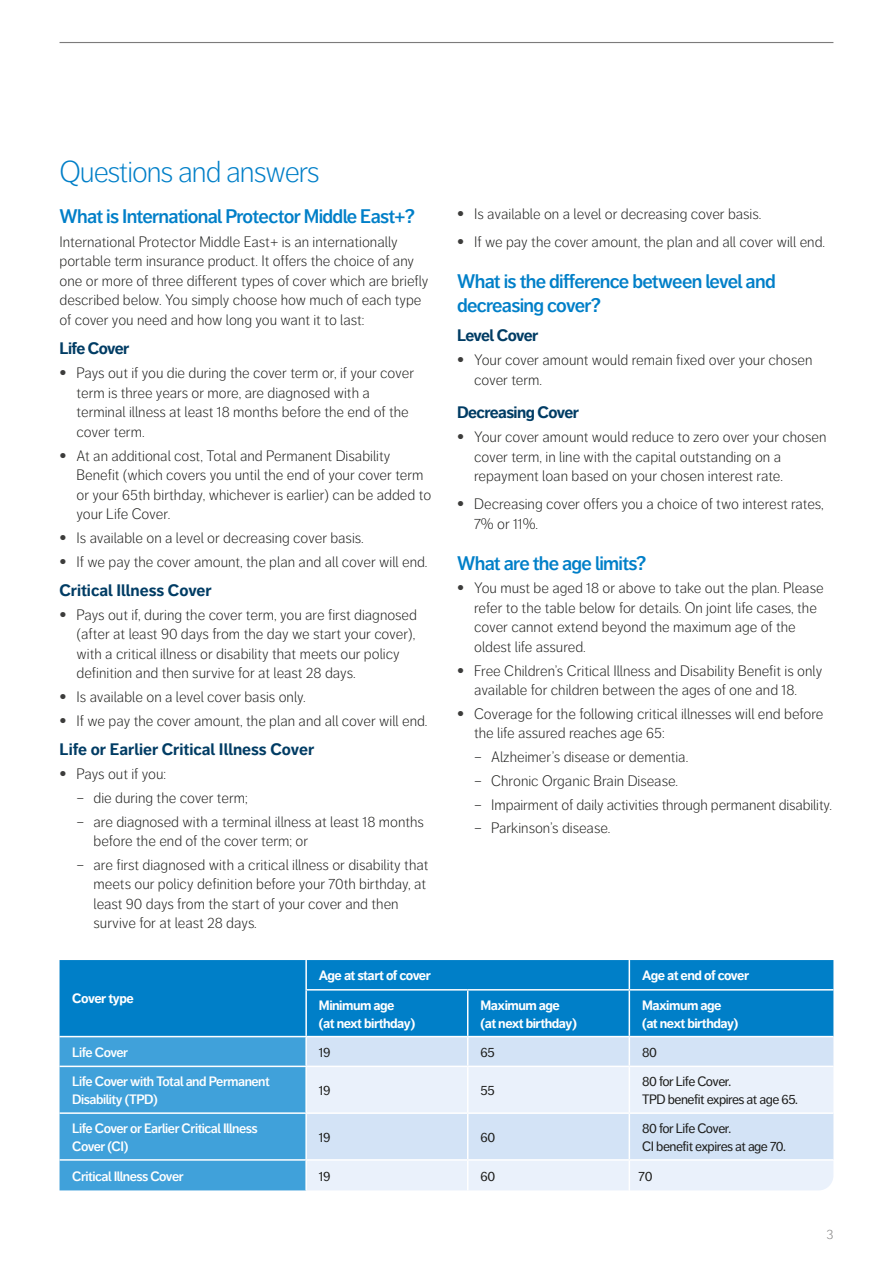
<style>
.page{position:relative;width:893px;height:1263px;background:#fff}
.page>*{position:absolute;margin:0;border:0;box-sizing:border-box;transform-origin:0 0}
.Sub_Head_1{font:300 30px "Friends Life Dagny";letter-spacing:-.035em;color:#007fc8}
.Sub_Head_2{font:600 19.5px/24px "Friends Life Dagny";letter-spacing:-.035em;color:#007fc8}
.Subheading_3{font:700 16.5px "Friends Life Dagny";letter-spacing:-.01em;color:#003c64}
.Subheading_3-2{font:700 16.5px "Friends Life Dagny";letter-spacing:-.045em;color:#003c64}
.Subheading_3-3{font:700 16.5px "Friends Life Dagny";letter-spacing:-.035em;color:#003c64}
.Body_-_1st_indent{font:300 15px/19.5px "Friends Life Dagny";color:#1d1d1b}
.Body_-_2nd_indent{font:300 15px/19.5px "Friends Life Dagny";color:#1d1d1b}
.Body{font:300 15px/19.5px "Friends Life Dagny";color:#1d1d1b}
.Table_Body{font:700 13.5px/18px "Friends Life Dagny";letter-spacing:-.035em;color:#fff}
.Table_Body-2{font:600 13.5px/18px "Friends Life Dagny";letter-spacing:-.035em;color:#fff}
.Table_Body-3{font:13.5px "Friends Life Dagny";letter-spacing:-.035em;color:#1d1d1b}
.t1{font:300 13.5px "Friends Life Dagny";color:#7c7b7b}
.s1{font-weight:700;font-size:16.5px;color:#3c3c3b}
</style>
<div class="page">
<hr style="left:60px;top:42px;width:773px;height:1px;background:#7c7b7b">
<div style="left:60px;top:960px;width:773px;height:76px;background:#007fc8"></div>
<div style="left:60px;top:1037px;width:245px;height:153px;background:#40a1da"></div>
<div style="left:307px;top:1037px;width:526px;height:28px;background:#d3e3f6"></div>
<svg style="left:307px;top:1067px;width:526px;height:123px;background:#e0ebf8"></svg>
<svg style="left:467px;top:1037px;width:1px;height:28px"></svg>
<svg style="left:629px;top:1037px;width:1px;height:28px"></svg>
<hr style="left:60px;top:1065px;width:246px;height:2px;background:#fff">
<hr style="left:467px;top:1067px;width:1px;height:45px;background:#fff">
<hr style="left:629px;top:1067px;width:1px;height:45px;background:#fff">
<hr style="left:60px;top:1112px;width:246px;height:2px;background:#fff">
<hr style="left:306px;top:1112px;width:162px;height:2px;background:#fff">
<hr style="left:468px;top:1112px;width:161px;height:2px;background:#fff">
<hr style="left:467px;top:1114px;width:1px;height:45px;background:#fff">
<hr style="left:629px;top:1112px;width:204px;height:2px;background:#fff">
<hr style="left:629px;top:1114px;width:1px;height:45px;background:#fff">
<hr style="left:60px;top:1159px;width:246px;height:2px;background:#fff">
<hr style="left:306px;top:1159px;width:162px;height:2px;background:#fff">
<hr style="left:468px;top:1159px;width:161px;height:2px;background:#fff">
<svg style="left:467px;top:1161px;width:1px;height:29px"></svg>
<hr style="left:629px;top:1159px;width:204px;height:2px;background:#fff">
<hr style="left:305px;top:960px;width:2px;height:29px;background:#fff">
<svg style="left:629px;top:960px;width:1px;height:29px"></svg>
<hr style="left:305px;top:990px;width:2px;height:46px;background:#fff">
<hr style="left:305px;top:989px;width:163px;height:1px;background:#fff">
<hr style="left:468px;top:989px;width:161px;height:1px;background:#fff">
<hr style="left:467px;top:990px;width:1px;height:46px;background:#fff">
<hr style="left:629px;top:990px;width:1px;height:46px;background:#fff">
<hr style="left:629px;top:989px;width:204px;height:1px;background:#fff">
<div style="left:629px;top:1161px;width:204px;height:29px;background:#eaf1fb"></div>
<p class="Sub_Head_1" style="left:60px;top:155px;width:262px">Questions and answers</p>
<p class="Sub_Head_2" style="left:60px;top:204px;width:357px">What is International Protector Middle East+?</p>
<p class="Body" style="left:60px;top:232px;width:370px">International Protector Middle East+ is an internationally portable term insurance product. It offers the choice of any one or more of three different types of cover which are briefly described below. You simply choose how much of each type of cover you need and how long you want it to last:</p>
<p class="Subheading_3-2" style="left:60px;top:339px;width:71px">Life Cover</p>
<p class="Body_-_1st_indent" style="left:77px;top:363px;width:339px;text-indent:-17px"><span class="s1">•</span> Pays out if you die during the cover term or, if your cover term is three years or more, are diagnosed with a terminal illness at least 18 months before the end of the cover term.</p>
<p class="Body_-_1st_indent" style="left:77px;top:446px;width:356px;text-indent:-17px"><span class="s1">•</span> At an additional cost, Total and Permanent Disability Benefit (which covers you until the end of your cover term or your 65th birthday, whichever is earlier) can be added to your Life Cover.</p>
<p class="Body_-_1st_indent" style="left:60px;top:528px;width:306px"><span class="s1">•</span> Is available on a level or decreasing cover basis.</p>
<p class="Body_-_1st_indent" style="left:60px;top:552px;width:370px"><span class="s1">•</span> If we pay the cover amount, the plan and all cover will end.</p>
<p class="Subheading_3" style="left:60px;top:580px;width:154px">Critical Illness Cover</p>
<p class="Body_-_1st_indent" style="left:77px;top:605px;width:342px;text-indent:-17px"><span class="s1">•</span> Pays out if, during the cover term, you are first diagnosed (after at least 90 days from the day we start your cover), with a critical illness or disability that meets our policy definition and then survive for at least 28 days.</p>
<p class="Body_-_1st_indent" style="left:60px;top:687px;width:248px"><span class="s1">•</span> Is available on a level cover basis only.</p>
<p class="Body_-_1st_indent" style="left:60px;top:711px;width:370px"><span class="s1">•</span> If we pay the cover amount, the plan and all cover will end.</p>
<p class="Subheading_3" style="left:60px;top:740px;width:256px">Life or Earlier Critical Illness Cover</p>
<p class="Body_-_1st_indent" style="left:60px;top:764px;width:108px"><span class="s1">•</span> Pays out if you:</p>
<p class="Body_-_2nd_indent" style="left:77px;top:788px;width:173px">– die during the cover term;</p>
<p class="Body_-_2nd_indent" style="left:94px;top:812px;width:332px;text-indent:-17px">– are diagnosed with a terminal illness at least 18 months before the end of the cover term; or</p>
<p class="Body_-_2nd_indent" style="left:94px;top:855px;width:336px;text-indent:-17px">– are first diagnosed with a critical illness or disability that meets our policy definition before your 70th birthday, at least 90 days from the start of your cover and then survive for at least 28 days.</p>
<p class="Body_-_1st_indent" style="left:457px;top:204px;width:306px"><span class="s1">•</span> Is available on a level or decreasing cover basis.</p>
<p class="Body_-_1st_indent" style="left:457px;top:232px;width:370px"><span class="s1">•</span> If we pay the cover amount, the plan and all cover will end.</p>
<p class="Sub_Head_2" style="left:457px;top:269px;width:320px">What is the difference between level and decreasing cover?</p>
<p class="Subheading_3-2" style="left:457px;top:326px;width:83px">Level Cover</p>
<p class="Body_-_1st_indent" style="left:474px;top:350px;width:340px;text-indent:-17px"><span class="s1">•</span> Your cover amount would remain fixed over your chosen cover term.</p>
<p class="Subheading_3-3" style="left:457px;top:403px;width:123px">Decreasing Cover</p>
<p class="Body_-_1st_indent" style="left:474px;top:427px;width:354px;text-indent:-17px"><span class="s1">•</span> Your cover amount would reduce to zero over your chosen cover term, in line with the capital outstanding on a repayment loan based on your chosen interest rate.</p>
<p class="Body_-_1st_indent" style="left:474px;top:494px;width:351px;text-indent:-17px"><span class="s1">•</span> Decreasing cover offers you a choice of two interest rates,<br>7% or 11%.</p>
<p class="Sub_Head_2" style="left:457px;top:551px;width:191px">What are the age limits?</p>
<p class="Body_-_1st_indent" style="left:474px;top:578px;width:351px;text-indent:-17px"><span class="s1">•</span> You must be aged 18 or above to take out the plan. Please refer to the table below for details. On joint life cases, the cover cannot extend beyond the maximum age of the oldest life assured.</p>
<p class="Body_-_1st_indent" style="left:457px;top:661px;width:367px;text-align:center"><span class="s1">•</span> Free Children’s Critical Illness and Disability Benefit is only available for children between the ages of one and 18.</p>
<p class="Body_-_1st_indent" style="left:474px;top:704px;width:351px;text-indent:-17px"><span class="s1">•</span> Coverage for the following critical illnesses will end before the life assured reaches age 65:</p>
<p class="Body_-_2nd_indent" style="left:474px;top:747px;width:216px">– Alzheimer’s disease or dementia.</p>
<p class="Body_-_2nd_indent" style="left:474px;top:771px;width:206px">– Chronic Organic Brain Disease.</p>
<p class="Body_-_2nd_indent" style="left:474px;top:795px;width:359px">– Impairment of daily activities through permanent disability.</p>
<p class="Body_-_2nd_indent" style="left:474px;top:818px;width:138px">– Parkinson’s disease.</p>
<p class="Table_Body" style="left:72px;top:990px;width:63px">Cover type</p>
<p class="Table_Body" style="left:319px;top:966px;width:113px">Age at start of cover</p>
<p class="Table_Body" style="left:642px;top:966px;width:109px">Age at end of cover</p>
<p class="Table_Body" style="left:319px;top:996px;width:98px">Minimum age<br>(at next birthday)</p>
<p class="Table_Body" style="left:480px;top:996px;width:81px">Maximum age</p>
<p class="Table_Body" style="left:642px;top:996px;width:81px">Maximum age</p>
<p class="Table_Body" style="left:642px;top:1014px;width:98px">(at next birthday)</p>
<p class="Table_Body" style="left:480px;top:1014px;width:98px">(at next birthday)</p>
<p class="Table_Body-2" style="left:72px;top:1043px;width:57px">Life Cover</p>
<p class="Table_Body-3" style="left:319px;top:1044px;width:13px">19</p>
<p class="Table_Body-3" style="left:480px;top:1044px;width:16px">65</p>
<p class="Table_Body-3" style="left:642px;top:1044px;width:16px">80</p>
<p class="Table_Body-2" style="left:72px;top:1072px;width:199px">Life Cover with Total and Permanent<br>Disability (TPD)</p>
<p class="Table_Body-3" style="left:319px;top:1083px;width:13px">19</p>
<p class="Table_Body-3" style="left:480px;top:1083px;width:16px">55</p>
<p class="Table_Body-3" style="left:642px;top:1074px;width:91px">80 for Life Cover.</p>
<p class="Table_Body-3" style="left:642px;top:1092px;width:157px">TPD benefit expires at age 65.</p>
<p class="Table_Body-2" style="left:72px;top:1119px;width:187px">Life Cover or Earlier Critical Illness<br>Cover (CI)</p>
<p class="Table_Body-3" style="left:319px;top:1130px;width:13px">19</p>
<p class="Table_Body-3" style="left:480px;top:1130px;width:16px">60</p>
<p class="Table_Body-3" style="left:642px;top:1121px;width:91px">80 for Life Cover.</p>
<p class="Table_Body-3" style="left:642px;top:1139px;width:145px">CI benefit expires at age 70.</p>
<p class="Table_Body-2" style="left:72px;top:1167px;width:113px">Critical Illness Cover</p>
<p class="Table_Body-3" style="left:319px;top:1169px;width:13px">19</p>
<p class="Table_Body-3" style="left:480px;top:1169px;width:16px">60</p>
<p class="Table_Body-3" style="left:639px;top:1169px;width:16px">70</p>
<p class="t1" style="left:826px;top:1226px;width:8px">3</p>
</div>
